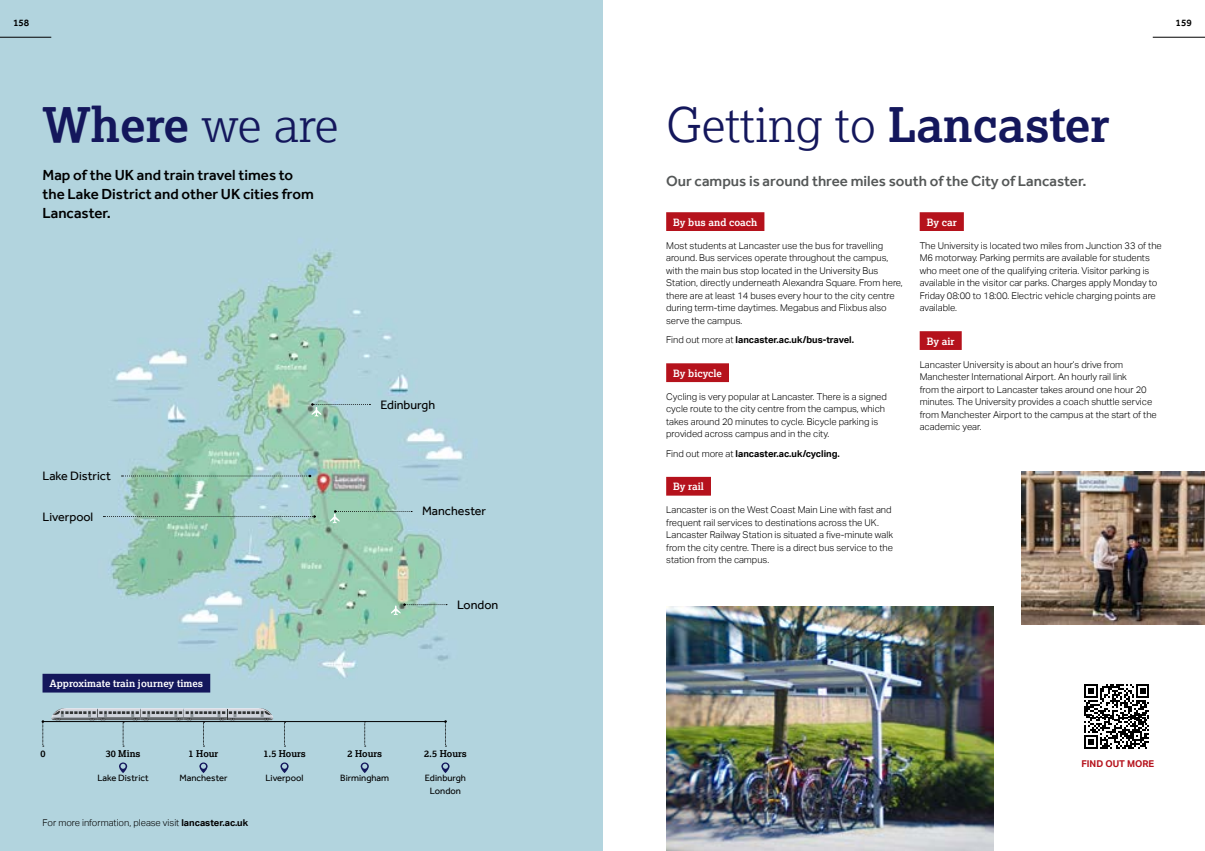
<style>
.page{position:relative;width:1205px;height:851px;background:#fff}
.page>*{position:absolute;margin:0;border:0;box-sizing:border-box;transform-origin:0 0}
.Heading_One_-_Red{font:300 47.5px "Lexia";color:#14175c}
.Heading_One_-_Red-2{font:700 47.5px "Lexia";color:#14175c}
.Intro_Paragraph_-_Black{font:500 15px/18.8px "Effra";color:#000}
.Intro_Paragraph_-_Black-2{font:500 15px "Effra";color:#545757}
.t1{font:12.5px "Effra";color:#000}
.LU_Red_Block_Header{font:700 10px "Lexia";color:#fff}
.LU_Blue_Block_Header{font:700 10px "Lexia";color:#fff}
.t2{font:500 10px "Effra";color:#000}
.Body_Copy_-_Black{font:300 9.38px/12.5px "Aktiv Grotesk";color:#000}
.Body_Copy_-_Black-2{font:700 9.38px "Aktiv Grotesk";color:#000}
.Body_Copy_-_Black-3{font:9.38px "Effra";color:#000}
.Body_Copy_-_Black-4{font:700 9.38px "Lexia";color:#000}
.t3{font:700 9.38px "Aktiv Grotesk";color:#b5121c}
.s1{font-weight:300}
.s2{font-weight:700}
</style>
<div class="page">
<hr style="left:1153px;top:37px;width:52px;height:1px;background:#000">
<img style="left:0;top:0;width:602px;height:850px">
<svg style="left:122px;top:474px;width:189px;height:3px"></svg>
<svg style="left:103px;top:515px;width:213px;height:2px"></svg>
<svg style="left:311px;top:403px;width:59px;height:13px"></svg>
<svg style="left:391px;top:603px;width:56px;height:12px"></svg>
<svg style="left:330px;top:510px;width:82px;height:13px"></svg>
<hr style="left:0;top:37px;width:51px;height:1px;background:#000">
<hr style="left:43px;top:721px;width:402px;height:1px;background:#000">
<svg style="left:42px;top:720px;width:2px;height:26px"></svg>
<svg style="left:284px;top:721px;width:1px;height:25px"></svg>
<svg style="left:364px;top:722px;width:2px;height:24px"></svg>
<svg style="left:444px;top:720px;width:3px;height:26px"></svg>
<img style="left:666px;top:606px;width:327px;height:244px">
<img style="left:1021px;top:471px;width:184px;height:153px">
<div style="left:666px;top:212px;width:98px;height:19px;background:#b5121c"></div>
<div style="left:666px;top:363px;width:63px;height:19px;background:#b5121c"></div>
<div style="left:666px;top:477px;width:45px;height:18px;background:#b5121c"></div>
<div style="left:43px;top:673px;width:167px;height:19px;background:#14175c"></div>
<div style="left:919px;top:212px;width:45px;height:19px;background:#b5121c"></div>
<div style="left:919px;top:331px;width:43px;height:19px;background:#b5121c"></div>
<svg style="left:1084px;top:684px;width:65px;height:65px"></svg>
<svg style="left:51px;top:708px;width:222px;height:38px;background:#a4bcc4"></svg>
<svg style="left:119px;top:762px;width:8px;height:11px"></svg>
<svg style="left:199px;top:762px;width:9px;height:11px"></svg>
<svg style="left:280px;top:762px;width:9px;height:11px"></svg>
<svg style="left:360px;top:762px;width:9px;height:11px"></svg>
<svg style="left:441px;top:762px;width:8px;height:11px"></svg>
<p class="t2" style="left:13px;top:17px;width:18px">158</p>
<p class="Heading_One_-_Red-2" style="left:43px;top:95px;width:297px">Where <span class="s1">we are</span></p>
<h1 class="Intro_Paragraph_-_Black" style="left:43px;top:166px;width:273px">Map of the UK and train travel times to the Lake District and other UK cities from<br>Lancaster.</h1>
<h3 class="t1" style="left:43px;top:468px;width:70px">Lake District</h3>
<h3 class="t1" style="left:43px;top:509px;width:52px">Liverpool</h3>
<h1 class="LU_Blue_Block_Header" style="left:50px;top:676px;width:155px">Approximate train journey times</h1>
<h3 class="t1" style="left:380px;top:397px;width:56px">Edinburgh</h3>
<h3 class="t1" style="left:422px;top:503px;width:65px">Manchester</h3>
<h3 class="t1" style="left:457px;top:597px;width:43px">London</h3>
<p class="Body_Copy_-_Black-4" style="left:106px;top:747px;width:36px">30 Mins</p>
<p class="Body_Copy_-_Black-3" style="left:97px;top:772px;width:53px">Lake District</p>
<p class="Body_Copy_-_Black-3" style="left:179px;top:772px;width:49px">Manchester</p>
<p class="Body_Copy_-_Black-3" style="left:265px;top:772px;width:40px">Liverpool</p>
<p class="Body_Copy_-_Black-3" style="left:340px;top:772px;width:51px">Birmingham</p>
<p class="Body_Copy_-_Black-3" style="left:425px;top:772px;width:42px">Edinburgh</p>
<p class="Body_Copy_-_Black-3" style="left:430px;top:785px;width:33px">London</p>
<p class="Body_Copy_-_Black-4" style="left:40px;top:747px;width:7px">0</p>
<p class="Body_Copy_-_Black-4" style="left:189px;top:747px;width:31px">1 Hour</p>
<p class="Body_Copy_-_Black-4" style="left:263px;top:747px;width:44px">1.5 Hours</p>
<p class="Body_Copy_-_Black-4" style="left:347px;top:747px;width:36px">2 Hours</p>
<p class="Body_Copy_-_Black-4" style="left:424px;top:747px;width:44px">2.5 Hours</p>
<p class="Body_Copy_-_Black" style="left:43px;top:816px;width:207px">For more information, please visit <span class="s2">lancaster.ac.uk</span></p>
<p class="t2" style="left:1175px;top:17px;width:18px">159</p>
<p class="Heading_One_-_Red" style="left:666px;top:95px;width:445px">Getting to <span class="s2">Lancaster</span></p>
<h1 class="Intro_Paragraph_-_Black-2" style="left:666px;top:172px;width:422px">Our campus is around three miles south of the City of Lancaster.</h1>
<p class="LU_Red_Block_Header" style="left:673px;top:216px;width:86px">By bus and coach</p>
<p class="Body_Copy_-_Black" style="left:666px;top:239px;width:238px">Most students at Lancaster use the bus for travelling around. Bus services operate throughout the campus, with the main bus stop located in the University Bus Station, directly underneath Alexandra Square. From here, there are at least 14 buses every hour to the city centre during term-time daytimes. Megabus and Flixbus also serve the campus.</p>
<p class="Body_Copy_-_Black-2" style="left:666px;top:335px;width:189px"><span class="s1">Find out more at</span> lancaster.ac.uk/bus-travel.</p>
<p class="LU_Red_Block_Header" style="left:673px;top:367px;width:50px">By bicycle</p>
<p class="Body_Copy_-_Black" style="left:666px;top:390px;width:222px">Cycling is very popular at Lancaster. There is a signed cycle route to the city centre from the campus, which takes around 20 minutes to cycle. Bicycle parking is provided across campus and in the city.</p>
<p class="Body_Copy_-_Black-2" style="left:666px;top:448px;width:175px"><span class="s1">Find out more at</span> lancaster.ac.uk/cycling.</p>
<p class="LU_Red_Block_Header" style="left:673px;top:480px;width:32px">By rail</p>
<p class="Body_Copy_-_Black" style="left:666px;top:504px;width:228px">Lancaster is on the West Coast Main Line with fast and frequent rail services to destinations across the UK.<br>Lancaster Railway Station is situated a five-minute walk from the city centre. There is a direct bus service to the station from the campus.</p>
<p class="LU_Red_Block_Header" style="left:927px;top:216px;width:31px">By car</p>
<p class="Body_Copy_-_Black" style="left:919px;top:239px;width:244px">The University is located two miles from Junction 33 of the M6 motorway. Parking permits are available for students who meet one of the qualifying criteria. Visitor parking is available in the visitor car parks. Charges apply Monday to Friday 08:00 to 18:00. Electric vehicle charging points are available.</p>
<p class="LU_Red_Block_Header" style="left:927px;top:334px;width:29px">By air</p>
<p class="Body_Copy_-_Black" style="left:919px;top:358px;width:239px">Lancaster University is about an hour’s drive from Manchester International Airport. An hourly rail link<br>from the airport to Lancaster takes around one hour 20 minutes. The University provides a coach shuttle service from Manchester Airport to the campus at the start of the academic year.</p>
<p class="t3" style="left:1081px;top:758px;width:74px">FIND OUT MORE</p>
</div>
